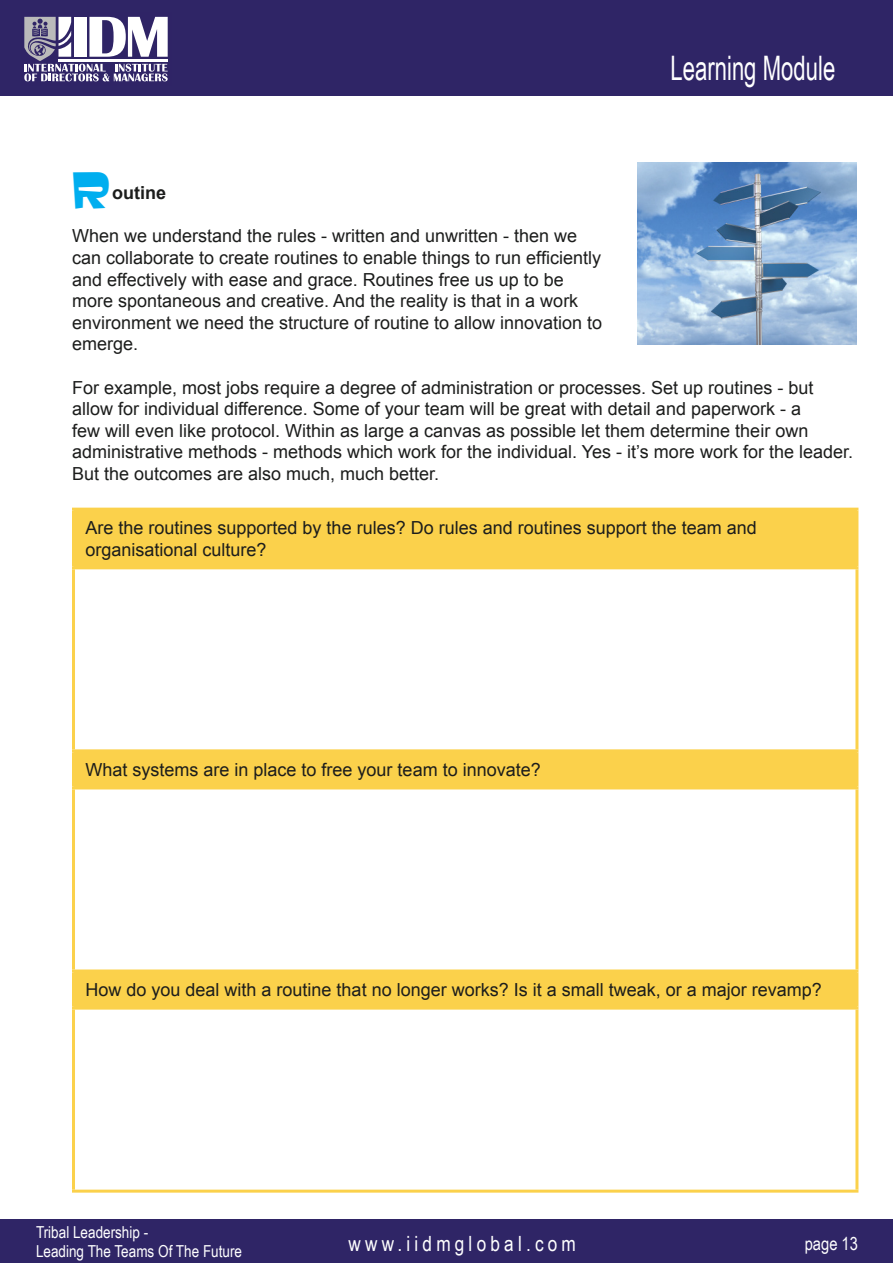
<style>
.page{position:relative;width:893px;height:1263px;background:#fff}
.page>*{position:absolute;margin:0;border:0;box-sizing:border-box;transform-origin:0 0}
.t1{font:45px "Baveuse";color:#00aeef}
.t2{font:33.75px "Arial Narrow";color:#fff;scale:.8 1}
.t3{font:21px "Arial Narrow";letter-spacing:.2em;color:#fff}
.t4{font:18px/21.6px "Arial";color:#1c1d1c}
.t5{font:18px "Arial Narrow";color:#fff}
.t6{font:700 18px "Arial";color:#1c1d1c}
.t7{font:16.5px/19.8px "Arial Narrow";color:#fff}
</style>
<div class="page">
<div style="left:0;top:1219px;width:893px;height:44px;background:#2f2566"></div>
<div style="left:0;top:0;width:893px;height:96px;background:#2f2566"></div>
<svg style="left:24px;top:17px;width:144px;height:64px"></svg>
<svg style="left:75px;top:511px;width:780px;height:495px"></svg>
<hr style="left:72px;top:508px;width:786px;height:3px;background:#fbd14b">
<hr style="left:72px;top:511px;width:3px;height:55px;background:#fbd14b">
<hr style="left:855px;top:511px;width:3px;height:55px;background:#fbd14b">
<hr style="left:72px;top:566px;width:786px;height:3px;background:#fbd14b">
<hr style="left:72px;top:569px;width:3px;height:180px;background:#fbd14b">
<hr style="left:855px;top:569px;width:3px;height:180px;background:#fbd14b">
<hr style="left:72px;top:749px;width:786px;height:3px;background:#fbd14b">
<hr style="left:72px;top:752px;width:3px;height:34px;background:#fbd14b">
<hr style="left:855px;top:752px;width:3px;height:34px;background:#fbd14b">
<hr style="left:72px;top:786px;width:786px;height:3px;background:#fbd14b">
<hr style="left:72px;top:789px;width:3px;height:180px;background:#fbd14b">
<hr style="left:855px;top:789px;width:3px;height:180px;background:#fbd14b">
<hr style="left:72px;top:969px;width:786px;height:3px;background:#fbd14b">
<hr style="left:72px;top:972px;width:3px;height:34px;background:#fbd14b">
<hr style="left:855px;top:972px;width:3px;height:34px;background:#fbd14b">
<hr style="left:72px;top:1006px;width:786px;height:3px;background:#fbd14b">
<hr style="left:72px;top:1009px;width:3px;height:180px;background:#fbd14b">
<hr style="left:855px;top:1009px;width:3px;height:180px;background:#fbd14b">
<hr style="left:72px;top:1189px;width:786px;height:3px;background:#fbd14b">
<img style="left:637px;top:162px;width:220px;height:182px">
<h2 class="t2" style="left:670px;top:44px;width:208px">Learning Module</h2>
<p class="t1" style="left:72px;top:165px;width:42px">R</p>
<p class="t6" style="left:112px;top:181px;width:55px">outine</p>
<p class="t4" style="left:72px;top:225px;width:532px">When we understand the rules - written and unwritten - then we can collaborate to create routines to enable things to run efficiently and effectively with ease and grace. Routines free us up to be more spontaneous and creative. And the reality is that in a work environment we need the structure of routine to allow innovation to emerge.</p>
<p class="t4" style="left:72px;top:377px;width:783px">For example, most jobs require a degree of administration or processes. Set up routines - but allow for individual difference. Some of your team will be great with detail and paperwork - a<br>few will even like protocol. Within as large a canvas as possible let them determine their own administrative methods - methods which work for the individual. Yes - it’s more work for the leader.<br>But the outcomes are also much, much better.</p>
<p class="t4" style="left:86px;top:517px;width:673px">Are the routines supported by the rules? Do rules and routines support the team and organisational culture?</p>
<p class="t4" style="left:86px;top:759px;width:457px">What systems are in place to free your team to innovate?</p>
<p class="t4" style="left:86px;top:979px;width:738px">How do you deal with a routine that no longer works? Is it a small tweak, or a major revamp?</p>
<p class="t7" style="left:36px;top:1221px;width:208px">Tribal Leadership -<br>Leading The Teams Of The Future</p>
<p class="t3" style="left:349px;top:1228px;width:229px">www.iidmglobal.com</p>
<p class="t5" style="left:805px;top:1230px;width:55px">page 13</p>
</div>
